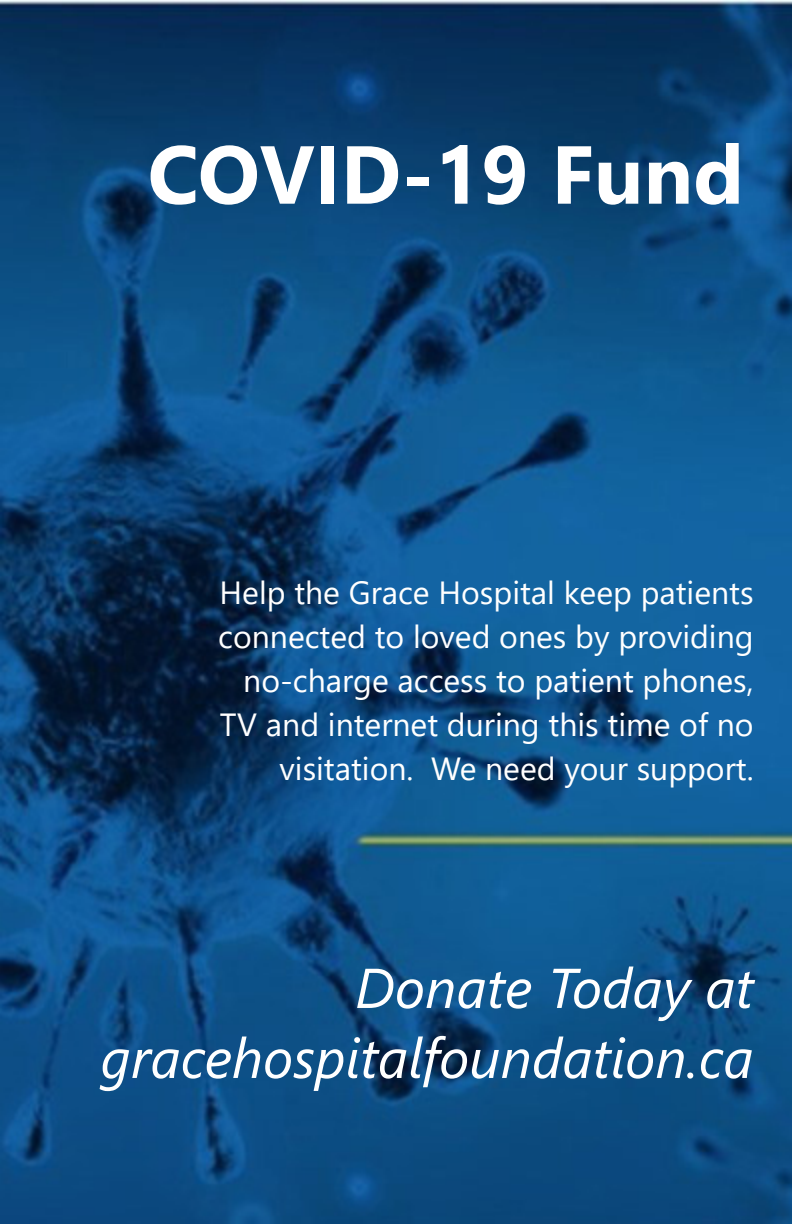
<style>
.page{position:relative;width:792px;height:1224px;background:#fff}
.page>*{position:absolute;margin:0;border:0;box-sizing:border-box;transform-origin:0 0}
.t1{font:700 82px "Segoe UI";color:#fff}
.t2{font:italic 56px "Segoe UI";color:#fff}
.t3{font:32px/44px "Segoe UI";color:#fff;text-align:right}
</style>
<div class="page">
<img style="left:0;top:0;width:792px;height:1224px">
<p class="t1" style="left:148px;top:97px;width:598px">COVID-19 Fund</p>
<p class="t3" style="left:218px;top:568px;width:537px">Help the Grace Hospital keep patients connected to loved ones by providing no-charge access to patient phones, TV and internet during this time of no visitation. We need your support.</p>
<p class="t2" style="left:355px;top:935px;width:400px">Donate Today at</p>
<p class="t2" style="left:101px;top:1005px;width:655px">gracehospitalfoundation.ca</p>
</div>
